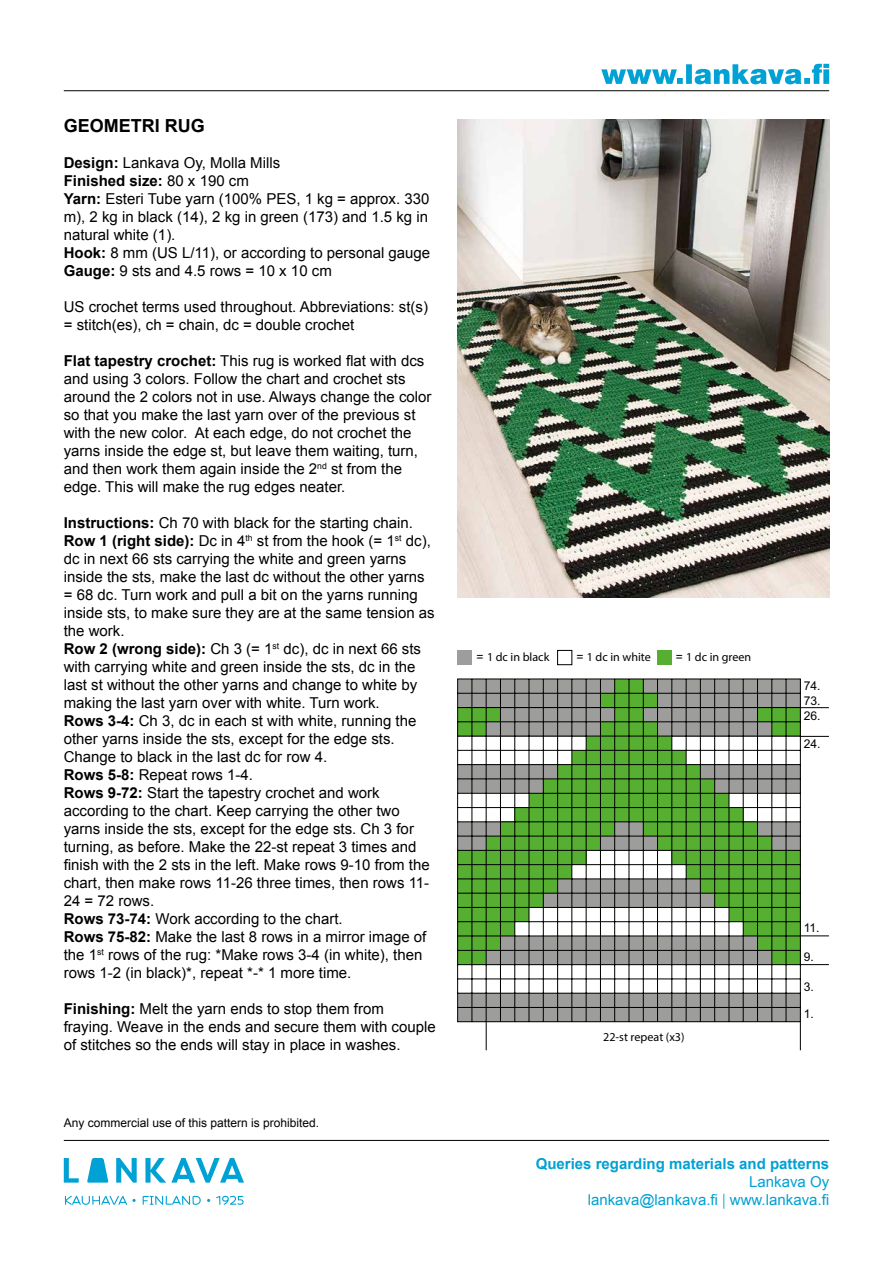
<style>
.page{position:relative;width:893px;height:1263px;background:#fff}
.page>*{position:absolute;margin:0;border:0;box-sizing:border-box;transform-origin:0 0}
.t1{font:700 18px "Arial";color:#000}
.t2{font:15px/18px "Arial";color:#000}
.t3{font:15px/18px "Arial";color:#00a1d4;text-align:right}
.t4{font:700 15px "Arial";color:#00a1d4}
.t5{font:12.15px "Myriad Pro";color:#000}
.t6{font:12.15px "Arial";color:#000}
.t7{font:12px "Arial";color:#000}
.s1{font-weight:700}
.s2{font-family:"Arial"}
.s3{font-family:"Source Sans Pro"}
</style>
<div class="page">
<svg style="left:64px;top:1158px;width:15px;height:24px"></svg>
<svg style="left:87px;top:1158px;width:21px;height:24px"></svg>
<svg style="left:116px;top:1158px;width:21px;height:24px"></svg>
<svg style="left:145px;top:1158px;width:99px;height:24px"></svg>
<svg style="left:65px;top:1196px;width:71px;height:9px"></svg>
<svg style="left:143px;top:1196px;width:58px;height:9px"></svg>
<svg style="left:216px;top:1196px;width:28px;height:9px"></svg>
<hr style="left:64px;top:90px;width:765px;height:1px;background:#000">
<hr style="left:64px;top:1140px;width:765px;height:1px;background:#000">
<svg style="left:601px;top:64px;width:228px;height:20px"></svg>
<img style="left:457px;top:119px;width:372px;height:478px">
<svg style="left:457px;top:708px;width:372px;height:315px"></svg>
<svg style="left:800px;top:736px;width:29px;height:1px"></svg>
<svg style="left:800px;top:935px;width:29px;height:1px"></svg>
<svg style="left:457px;top:678px;width:372px;height:30px;background:#868e82"></svg>
<svg style="left:800px;top:1022px;width:1px;height:28px"></svg>
<svg style="left:486px;top:1022px;width:1px;height:28px"></svg>
<div style="left:657px;top:650px;width:15px;height:15px;background:#56af31"></div>
<div style="left:458px;top:650px;width:14px;height:15px;background:#9d9d9c"></div>
<div style="left:557px;top:650px;width:15px;height:15px;border:1px solid #000"></div>
<p class="t1" style="left:64px;top:114px;width:143px">GEOMETRI RUG</p>
<p class="t2" style="left:64px;top:154px;width:368px"><span class="s1">Design:</span> Lankava Oy, Molla Mills<br><span class="s1">Finished size:</span> 80 x 190 cm<br><span class="s1">Yarn:</span> Esteri Tube yarn (100% PES, 1 kg = approx. 330 m), 2 kg in black (14), 2 kg in green (173) and 1.5 kg in natural white (1).<br><span class="s1">Hook:</span> 8 mm (US L/11), or according to personal gauge <span class="s1">Gauge:</span> 9 sts and 4.5 rows = 10 x 10 cm</p>
<p class="t2" style="left:64px;top:298px;width:366px">US crochet terms used throughout. Abbreviations: st(s) = stitch(es), ch = chain, dc = double crochet</p>
<p class="t2" style="left:64px;top:352px;width:369px"><span class="s1">Flat tapestry crochet:</span> This rug is worked flat with dcs and using 3 colors. Follow the chart and crochet sts around the 2 colors not in use. Always change the color so that you make the last yarn over of the previous st with the new color. At each edge, do not crochet the yarns inside the edge st, but leave them waiting, turn, and then work them again inside the 2<sup>nd</sup> st from the edge. This will make the rug edges neater.</p>
<p class="t2" style="left:64px;top:514px;width:373px"><span class="s1">Instructions:</span> Ch 70 with black for the starting chain.<br><span class="s1">Row 1 (right side):</span> Dc in 4<sup>th</sup> st from the hook (= 1<sup>st</sup> dc), dc in next 66 sts carrying the white and green yarns inside the sts, make the last dc without the other yarns = 68 dc. Turn work and pull a bit on the yarns running inside sts, to make sure they are at the same tension as the work.<br><span class="s1">Row 2 (wrong side):</span> Ch 3 (= 1<sup>st</sup> dc), dc in next 66 sts with carrying white and green inside the sts, dc in the last st without the other yarns and change to white by making the last yarn over with white. Turn work.<br><span class="s1">Rows 3-4:</span> Ch 3, dc in each st with white, running the other yarns inside the sts, except for the edge sts.<br>Change to black in the last dc for row 4.<br><span class="s1">Rows 5-8:</span> Repeat rows 1-4.<br><span class="s1">Rows 9-72:</span> Start the tapestry crochet and work according to the chart. Keep carrying the other two yarns inside the sts, except for the edge sts. Ch 3 for turning, as before. Make the 22-st repeat 3 times and finish with the 2 sts in the left. Make rows 9-10 from the chart, then make rows 11-26 three times, then rows 11- 24 = 72 rows.<br><span class="s1">Rows 73-74:</span> Work according to the chart.<br><span class="s1">Rows 75-82:</span> Make the last 8 rows in a mirror image of the 1<sup>st</sup> rows of the rug: *Make rows 3-4 (in white), then rows 1-2 (in black)*, repeat *-* 1 more time.</p>
<p class="t2" style="left:64px;top:1000px;width:373px"><span class="s1">Finishing:</span> Melt the yarn ends to stop them from fraying. Weave in the ends and secure them with couple of stitches so the ends will stay in place in washes.</p>
<p class="t6" style="left:804px;top:1006px;width:12px">1.</p>
<p class="t5" style="left:477px;top:650px;width:74px"><span class="s2">=</span> 1 dc in black</p>
<p class="t5" style="left:576px;top:650px;width:76px"><span class="s2">=</span> 1 dc in white</p>
<p class="t5" style="left:676px;top:650px;width:77px"><span class="s2">=</span> 1 dc in green</p>
<p class="t6" style="left:804px;top:678px;width:18px">74.</p>
<p class="t6" style="left:804px;top:692px;width:18px">73.</p>
<p class="t6" style="left:804px;top:707px;width:18px">26.</p>
<p class="t6" style="left:804px;top:736px;width:18px">24.</p>
<p class="t6" style="left:804px;top:919px;width:17px">11.</p>
<p class="t6" style="left:804px;top:949px;width:12px">9.</p>
<p class="t6" style="left:804px;top:978px;width:12px">3.</p>
<p class="t5" style="left:603px;top:1029px;width:83px">22-st repeat (x3)</p>
<p class="t7" style="left:64px;top:1115px;width:257px">Any commercial use of this pattern is prohibited.</p>
<p class="t4" style="left:536px;top:1153px;width:295px">Queries regarding materials and patterns</p>
<p class="t3" style="left:588px;top:1173px;width:243px">Lankava Oy<br>lankava@lankava.fi <span class="s3">|</span> www.lankava.fi</p>
</div>
